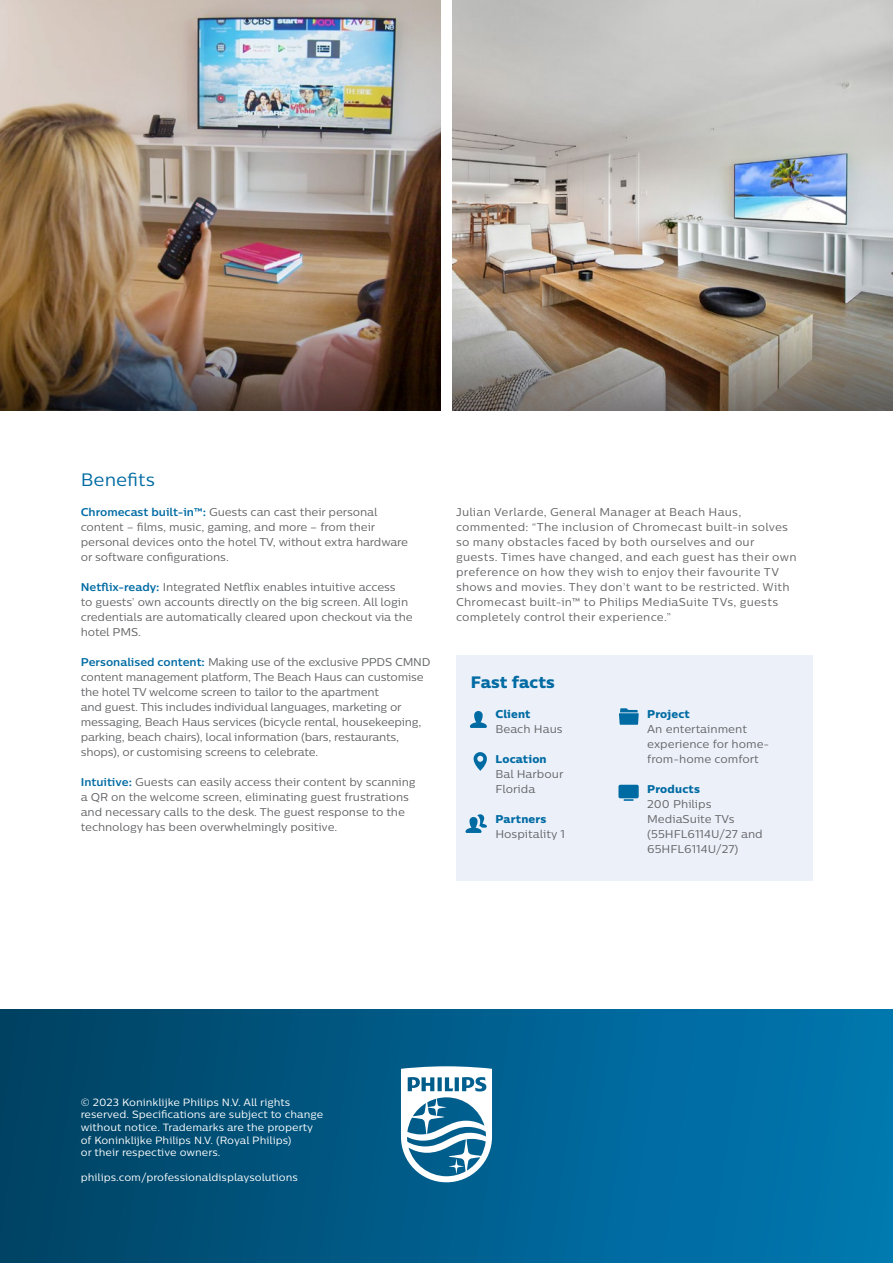
<style>
.page{position:relative;width:893px;height:1263px;background:#fff}
.page>*{position:absolute;margin:0;border:0;box-sizing:border-box;transform-origin:0 0}
.H2_-_Header{font:18px "Centrale Sans";color:#006ba3}
._02_Body_Heading{font:16.5px "Centrale Sans X Bold";letter-spacing:.005em;color:#006ba3}
.P_-_Plat{font:11.25px/15px "Centrale Sans";letter-spacing:-.01em;color:#636466}
.H2_-_Header-2{font:11.25px/15px "Centrale Sans";letter-spacing:.02em;color:#636466}
._01_Body_Copy{font:11.25px "Centrale Sans X Bold";letter-spacing:.02em;color:#006ba3}
._01_Body_Copy-2{font:11.25px "Centrale Sans";color:#636466}
.t1{font:10.5px/12.6px "Centrale Sans";color:#fff}
.s1{font-weight:700;color:#006ba3}
</style>
<div class="page">
<div style="left:0;top:1010px;width:893px;height:253px;background:linear-gradient(to right,#004263,#007ab4)"></div>
<svg style="left:401px;top:1066px;width:91px;height:116px"></svg>
<div style="left:456px;top:655px;width:356px;height:225px;background:#ecf0f9"></div>
<svg style="left:470px;top:711px;width:17px;height:17px"></svg>
<svg style="left:474px;top:752px;width:13px;height:19px"></svg>
<svg style="left:465px;top:814px;width:22px;height:19px"></svg>
<svg style="left:619px;top:708px;width:20px;height:17px"></svg>
<div style="left:618px;top:785px;width:21px;height:13px;background:#006ba3;border-radius:2px"></div>
<svg style="left:623px;top:799px;width:11px;height:2px"></svg>
<img style="left:453px;top:0;width:440px;height:303px">
<img style="left:0;top:0;width:440px;height:303px">
<img style="left:453px;top:303px;width:440px;height:108px">
<img style="left:0;top:303px;width:440px;height:108px">
<p class="H2_-_Header" style="left:81px;top:468px;width:76px">Benefits</p>
<p class="P_-_Plat" style="left:81px;top:504px;width:329px"><span class="s1">Chromecast built-in™:</span> Guests can cast their personal content – films, music, gaming, and more – from their personal devices onto the hotel TV, without extra hardware or software configurations.</p>
<p class="P_-_Plat" style="left:81px;top:579px;width:333px"><span class="s1">Netflix-ready:</span> Integrated Netflix enables intuitive access<br>to guests’ own accounts directly on the big screen. All login credentials are automatically cleared upon checkout via the hotel PMS.</p>
<p class="P_-_Plat" style="left:81px;top:654px;width:351px"><span class="s1">Personalised content:</span> Making use of the exclusive PPDS CMND content management platform, The Beach Haus can customise the hotel TV welcome screen to tailor to the apartment<br>and guest. This includes individual languages, marketing or messaging, Beach Haus services (bicycle rental, housekeeping, parking, beach chairs), local information (bars, restaurants, shops), or customising screens to celebrate.</p>
<p class="P_-_Plat" style="left:81px;top:774px;width:336px"><span class="s1">Intuitive:</span> Guests can easily access their content by scanning a QR on the welcome screen, eliminating guest frustrations and necessary calls to the desk. The guest response to the technology has been overwhelmingly positive.</p>
<p class="H2_-_Header-2" style="left:456px;top:504px;width:342px">Julian Verlarde, General Manager at Beach Haus, commented: “The inclusion of Chromecast built-in solves so many obstacles faced by both ourselves and our guests. Times have changed, and each guest has their own preference on how they wish to enjoy their favourite TV shows and movies. They don’t want to be restricted. With Chromecast built-in™ to Philips MediaSuite TVs, guests completely control their experience.”</p>
<p class="_02_Body_Heading" style="left:471px;top:672px;width:86px">Fast facts</p>
<p class="_01_Body_Copy" style="left:495px;top:707px;width:37px">Client</p>
<p class="P_-_Plat" style="left:495px;top:722px;width:69px">Beach Haus</p>
<p class="_01_Body_Copy" style="left:495px;top:752px;width:53px">Location</p>
<p class="P_-_Plat" style="left:495px;top:767px;width:70px">Bal Harbour<br>Florida</p>
<p class="_01_Body_Copy" style="left:495px;top:812px;width:53px">Partners</p>
<p class="_01_Body_Copy-2" style="left:495px;top:827px;width:71px">Hospitality 1</p>
<p class="_01_Body_Copy" style="left:647px;top:707px;width:44px">Project</p>
<p class="P_-_Plat" style="left:647px;top:722px;width:124px">An entertainment experience for home&shy;from-home comfort</p>
<p class="_01_Body_Copy" style="left:647px;top:782px;width:54px">Products</p>
<p class="P_-_Plat" style="left:647px;top:797px;width:117px">200 Philips<br>MediaSuite TVs (55HFL6114U/27 and<br>65HFL6114U/27)</p>
<p class="t1" style="left:81px;top:1095px;width:244px">© 2023 Koninklijke Philips N.V. All rights reserved. Specifications are subject to change without notice. Trademarks are the property of Koninklijke Philips N.V. (Royal Philips)<br>or their respective owners.</p>
<p class="t1" style="left:81px;top:1171px;width:219px">philips.com/professionaldisplaysolutions</p>
</div>
